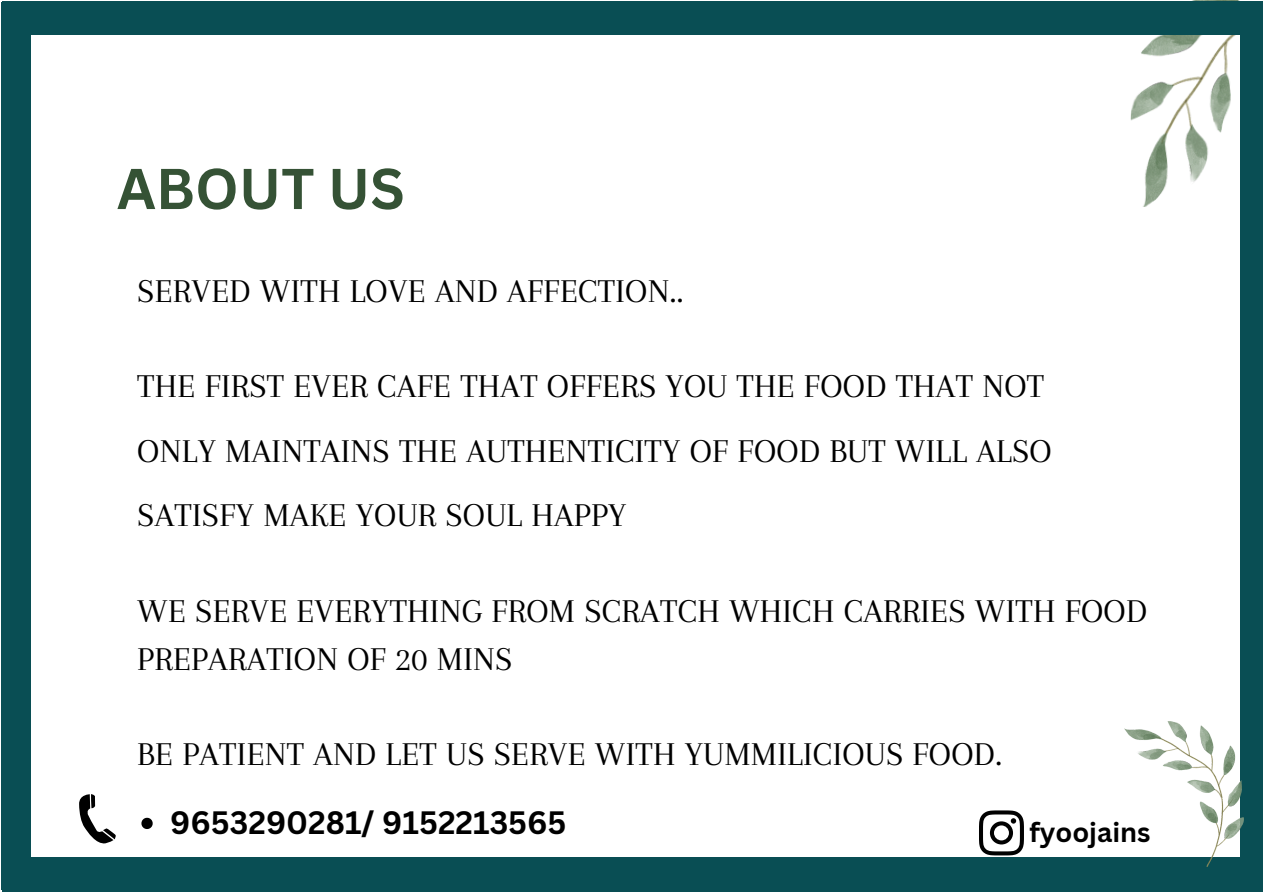
<style>
.page{position:relative;width:1263px;height:894px;background:#fff}
.page>*{position:absolute;margin:0;border:0;box-sizing:border-box;transform-origin:0 0}
.t1{font:700 56.1px "Canva Sans";color:#355235}
.t2{font:34.5px/47.7px "Arapey";letter-spacing:.01em;color:#000}
.t3{font:700 31.5px "Canva Sans";color:#000}
.t4{font:700 27px "Canva Sans";color:#000}
</style>
<div class="page">
<div style="left:1px;top:2px;width:29px;height:887px;background:#094e54"></div>
<img style="left:1130px;top:0;width:111px;height:214px">
<div style="left:2px;top:1px;width:1261px;height:34px;background:#094e54"></div>
<div style="left:2px;top:857px;width:1261px;height:34px;background:#094e54"></div>
<div style="left:1241px;top:2px;width:22px;height:872px;background:#094e54"></div>
<img style="left:1124px;top:721px;width:120px;height:145px">
<svg style="left:79px;top:794px;width:37px;height:50px"></svg>
<svg style="left:979px;top:810px;width:45px;height:45px"></svg>
<svg style="left:141px;top:817px;width:12px;height:11px"></svg>
<p class="t1" style="left:117px;top:149px;width:289px">ABOUT US</p>
<p class="t2" style="left:137px;top:267px;width:547px">SERVED WITH LOVE AND AFFECTION..</p>
<p class="t2" style="left:137px;top:362px;width:908px">THE FIRST EVER CAFE THAT OFFERS YOU THE FOOD THAT NOT</p>
<p class="t2" style="left:137px;top:427px;width:916px">ONLY MAINTAINS THE AUTHENTICITY OF FOOD BUT WILL ALSO</p>
<p class="t2" style="left:137px;top:491px;width:490px">SATISFY MAKE YOUR SOUL HAPPY</p>
<p class="t2" style="left:137px;top:586px;width:1011px">WE SERVE EVERYTHING FROM SCRATCH WHICH CARRIES WITH FOOD<br>PREPARATION OF 20 MINS</p>
<p class="t2" style="left:137px;top:730px;width:866px">BE PATIENT AND LET US SERVE WITH YUMMILICIOUS FOOD.</p>
<p class="t3" style="left:170px;top:799px;width:398px">9653290281/ 9152213565</p>
<p class="t4" style="left:1029px;top:813px;width:123px">fyoojains</p>
</div>
